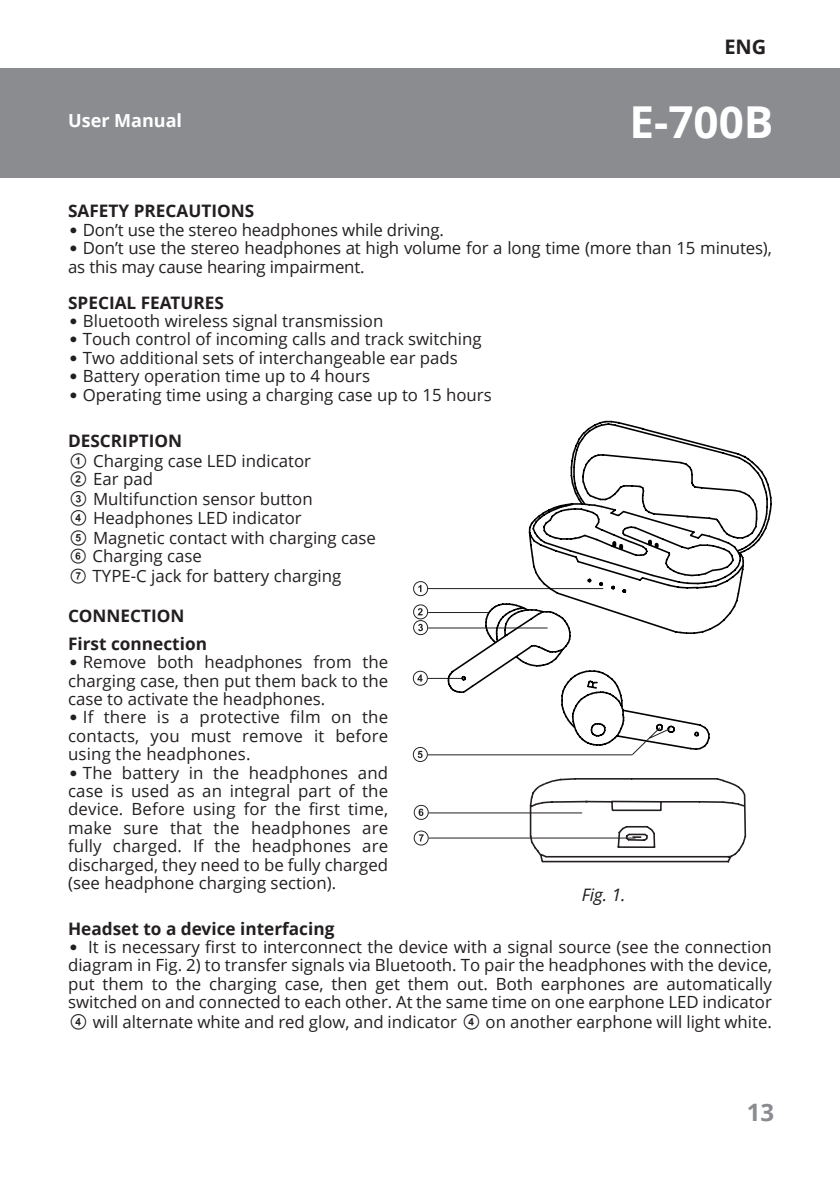
<style>
.page{position:relative;width:840px;height:1191px;background:#fff}
.page>*{position:absolute;margin:0;border:0;box-sizing:border-box;transform-origin:0 0}
.t1{font:700 44px "Open Sans";color:#fff}
.t2{font:700 24px "Open Sans";color:#8a8c8f}
.t3{font:700 20px "Open Sans";color:#231f20}
.t4{font:700 18px "Open Sans";color:#fff}
.t5{font:700 17.2px/28px "Open Sans";color:#231f20}
.t6{font:italic 17.2px "Open Sans";color:#231f20}
.t7{font:16.8px/18.4px "Open Sans";color:#231f20;text-align:justify}
.s1{font-family:"Pragmatica";font-weight:700;font-size:16px}
.s2{font-family:"SVEN";font-size:17.2px}
.s3{font-family:"SVEN"}
</style>
<div class="page">
<div style="left:0;top:68px;width:839px;height:109px;background:#8a8c8f"></div>
<svg style="left:413px;top:581px;width:15px;height:15px"></svg>
<svg style="left:413px;top:604px;width:15px;height:31px"></svg>
<svg style="left:412px;top:671px;width:15px;height:14px"></svg>
<svg style="left:412px;top:747px;width:15px;height:15px"></svg>
<svg style="left:413px;top:805px;width:15px;height:15px"></svg>
<svg style="left:413px;top:830px;width:15px;height:15px"></svg>
<hr style="left:427px;top:754px;width:205px;height:1px;background:#231f20">
<hr style="left:427px;top:588px;width:176px;height:1px;background:#231f20">
<hr style="left:428px;top:612px;width:61px;height:1px;background:#231f20">
<hr style="left:428px;top:812px;width:154px;height:1px;background:#231f20">
<hr style="left:428px;top:837px;width:207px;height:1px;background:#231f20">
<hr style="left:428px;top:627px;width:119px;height:1px;background:#231f20">
<hr style="left:427px;top:677px;width:36px;height:2px;background:#231f20">
<svg style="left:527px;top:483px;width:245px;height:147px"></svg>
<svg style="left:569px;top:420px;width:199px;height:173px"></svg>
<svg style="left:528px;top:778px;width:218px;height:85px"></svg>
<svg style="left:446px;top:602px;width:264px;height:154px"></svg>
<p class="t3" style="left:724px;top:32px;width:43px">ENG</p>
<p class="t4" style="left:68px;top:108px;width:115px">User Manual</p>
<h1 class="t1" style="left:629px;top:91px;width:145px">E-700B</h1>
<p class="t5" style="left:68px;top:197px;width:188px">SAFETY PRECAUTIONS</p>
<p class="t7" style="left:68px;top:220px;width:377px"><span class="s1">•</span> Don’t use the stereo headphones while driving.</p>
<p class="t7" style="left:68px;top:238px;width:705px"><span class="s1">•</span> Don’t use the stereo headphones at high volume for a long time (more than 15 minutes), as this may cause hearing impairment.</p>
<p class="t5" style="left:68px;top:288px;width:157px">SPECIAL FEATURES</p>
<p class="t7" style="left:68px;top:311px;width:316px"><span class="s1">•</span> Bluetooth wireless signal transmission</p>
<p class="t7" style="left:68px;top:330px;width:415px"><span class="s1">•</span> Touch control of incoming calls and track switching</p>
<p class="t7" style="left:68px;top:348px;width:391px"><span class="s1">•</span> Two additional sets of interchangeable ear pads</p>
<p class="t7" style="left:68px;top:366px;width:303px"><span class="s1">•</span> Battery operation time up to 4 hours</p>
<p class="t7" style="left:68px;top:385px;width:425px"><span class="s1">•</span> Operating time using a charging case up to 15 hours</p>
<p class="t5" style="left:68px;top:426px;width:115px">DESCRIPTION</p>
<p class="t7" style="left:68px;top:450px;width:309px;text-align:left"><span class="s2">A</span> Charging сase LED indicator<br><span class="s2">B</span> Ear pad<br><span class="s2">C</span> Multifunction sensor button<br><span class="s2">D</span> Headphones LED indicator<br><span class="s2">E</span> Magnetic contact with charging case<br><span class="s3">F</span> Charging case<br><span class="s3">G</span> TYPE-C jack for battery charging</p>
<p class="t5" style="left:68px;top:601px;width:140px">CONNECTION<br>First connection</p>
<p class="t7" style="left:68px;top:652px;width:321px"><span class="s1">•</span> Remove both headphones from the charging case, then put them back to the case to activate the headphones.</p>
<p class="t7" style="left:68px;top:707px;width:321px"><span class="s1">•</span> If there is a protective film on the contacts, you must remove it before using the headphones.</p>
<p class="t7" style="left:68px;top:763px;width:321px"><span class="s1">•</span> The battery in the headphones and case is used as an integral part of the device. Before using for the first time, make sure that the headphones are fully charged. If the headphones are discharged, they need to be fully charged (see headphone charging section).</p>
<p class="t6" style="left:581px;top:882px;width:45px">Fig. 1.</p>
<p class="t5" style="left:68px;top:914px;width:268px">Headset to a device interfacing</p>
<p class="t7" style="left:68px;top:937px;width:705px"><span class="s1">•</span> It is necessary first to interconnect the device with a signal source (see the connection diagram in Fig. 2) to transfer signals via Bluetooth. To pair the headphones with the device, put them to the charging case, then get them out. Both earphones are automatically switched on and connected to each other. At the same time on one earphone LED indicator <span class="s2">D</span> will alternate white and red glow, and indicator <span class="s2">D</span> on another earphone will light white.</p>
<h2 class="t2" style="left:746px;top:1095px;width:29px">13</h2>
</div>
